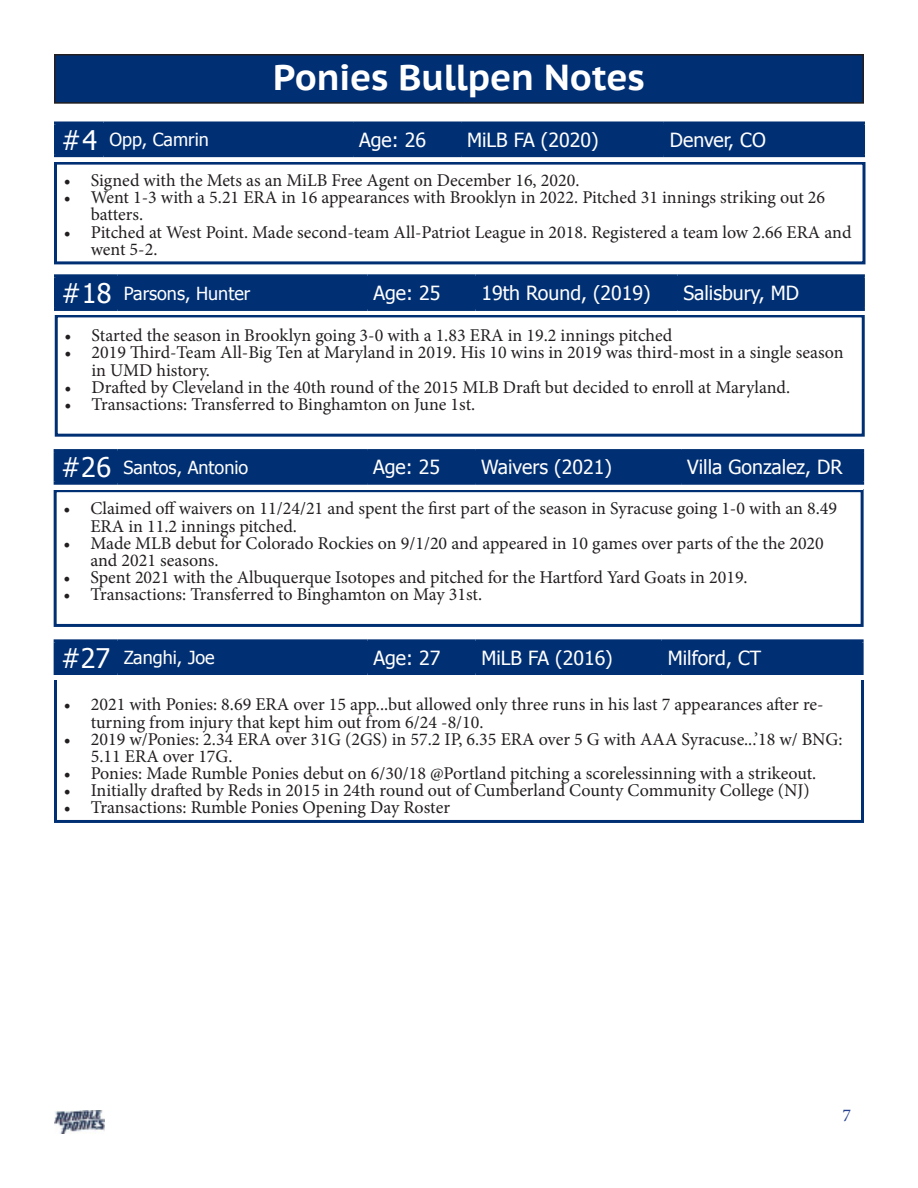
<style>
.page{position:relative;width:918px;height:1188px;background:#fff}
.page>*{position:absolute;margin:0;border:0;box-sizing:border-box;transform-origin:0 0}
.t1{font:700 36px "PT Sans Caption";letter-spacing:-.005em;color:#fff}
.t2{font:27px "Tahoma";color:#fff}
.t3{font:19.5px "Tahoma";color:#fff}
.t4{font:18px/17.1px "Minion Pro";color:#231f20}
.t5{font:18px "Tahoma";color:#fff}
.t6{font:18px "Minion Pro";color:#253f8e}
</style>
<div class="page">
<div style="left:55px;top:55px;width:808px;height:48px;background:#002f73"></div>
<div style="left:54px;top:54px;width:810px;height:50px;border:2px solid #231f20"></div>
<div style="left:54px;top:676px;width:810px;height:147px;border:3px solid #002f73"></div>
<div style="left:54px;top:639px;width:810px;height:40px;background:#fff"></div>
<div style="left:57px;top:642px;width:603px;height:30px;background:#002f73"></div>
<div style="left:662px;top:641px;width:200px;height:33px;background:#002f73"></div>
<hr style="left:54px;top:639px;width:64px;height:3px;background:#002f73">
<hr style="left:54px;top:642px;width:3px;height:30px;background:#002f73">
<hr style="left:118px;top:639px;width:249px;height:3px;background:#002f73">
<hr style="left:116px;top:642px;width:3px;height:30px;background:#002f73">
<hr style="left:367px;top:639px;width:108px;height:3px;background:#002f73">
<hr style="left:366px;top:642px;width:3px;height:30px;background:#002f73">
<hr style="left:475px;top:639px;width:187px;height:3px;background:#002f73">
<hr style="left:474px;top:642px;width:3px;height:30px;background:#002f73">
<hr style="left:662px;top:639px;width:202px;height:3px;background:#002f73">
<hr style="left:660px;top:642px;width:3px;height:30px;background:#002f73">
<hr style="left:861px;top:642px;width:3px;height:30px;background:#002f73">
<hr style="left:54px;top:672px;width:64px;height:3px;background:#002f73">
<hr style="left:118px;top:672px;width:249px;height:3px;background:#002f73">
<hr style="left:367px;top:672px;width:108px;height:3px;background:#002f73">
<hr style="left:475px;top:672px;width:187px;height:3px;background:#002f73">
<hr style="left:662px;top:672px;width:202px;height:3px;background:#002f73">
<img style="left:54px;top:1110px;width:51px;height:24px">
<div style="left:54px;top:489px;width:810px;height:138px;border:3px solid #002f73"></div>
<div style="left:57px;top:452px;width:623px;height:30px;background:#002f73"></div>
<div style="left:681px;top:451px;width:182px;height:32px;background:#002f73"></div>
<hr style="left:54px;top:449px;width:63px;height:3px;background:#002f73">
<hr style="left:54px;top:452px;width:3px;height:30px;background:#002f73">
<hr style="left:117px;top:449px;width:250px;height:3px;background:#002f73">
<hr style="left:116px;top:452px;width:3px;height:30px;background:#002f73">
<hr style="left:367px;top:449px;width:108px;height:3px;background:#002f73">
<hr style="left:366px;top:452px;width:3px;height:30px;background:#002f73">
<hr style="left:475px;top:449px;width:206px;height:3px;background:#002f73">
<hr style="left:474px;top:452px;width:3px;height:30px;background:#002f73">
<hr style="left:681px;top:449px;width:183px;height:3px;background:#002f73">
<hr style="left:680px;top:452px;width:3px;height:30px;background:#002f73">
<hr style="left:861px;top:452px;width:3px;height:30px;background:#002f73">
<hr style="left:54px;top:482px;width:63px;height:3px;background:#002f73">
<hr style="left:117px;top:482px;width:250px;height:3px;background:#002f73">
<hr style="left:367px;top:482px;width:108px;height:3px;background:#002f73">
<hr style="left:475px;top:482px;width:206px;height:3px;background:#002f73">
<hr style="left:681px;top:482px;width:183px;height:3px;background:#002f73">
<div style="left:55px;top:314px;width:810px;height:123px;border:3px solid #002f73"></div>
<div style="left:57px;top:277px;width:619px;height:31px;background:#002f73"></div>
<div style="left:677px;top:276px;width:186px;height:33px;background:#002f73"></div>
<hr style="left:54px;top:274px;width:64px;height:3px;background:#002f73">
<hr style="left:54px;top:277px;width:3px;height:31px;background:#002f73">
<hr style="left:118px;top:274px;width:249px;height:3px;background:#002f73">
<hr style="left:116px;top:277px;width:3px;height:31px;background:#002f73">
<hr style="left:367px;top:274px;width:108px;height:3px;background:#002f73">
<hr style="left:366px;top:277px;width:3px;height:31px;background:#002f73">
<hr style="left:475px;top:274px;width:202px;height:3px;background:#002f73">
<hr style="left:474px;top:277px;width:3px;height:31px;background:#002f73">
<hr style="left:677px;top:274px;width:188px;height:3px;background:#002f73">
<hr style="left:676px;top:277px;width:3px;height:31px;background:#002f73">
<hr style="left:862px;top:277px;width:3px;height:31px;background:#002f73">
<hr style="left:54px;top:308px;width:64px;height:3px;background:#002f73">
<hr style="left:118px;top:308px;width:249px;height:3px;background:#002f73">
<hr style="left:367px;top:308px;width:108px;height:3px;background:#002f73">
<hr style="left:475px;top:308px;width:202px;height:3px;background:#002f73">
<hr style="left:677px;top:308px;width:188px;height:3px;background:#002f73">
<div style="left:54px;top:162px;width:812px;height:102px;border:3px solid #002f73"></div>
<div style="left:54px;top:122px;width:812px;height:40px;background:linear-gradient(to right,#fff,#fff)"></div>
<div style="left:57px;top:125px;width:605px;height:29px;background:#002f73"></div>
<div style="left:664px;top:123px;width:200px;height:33px;background:#002f73"></div>
<hr style="left:54px;top:122px;width:49px;height:3px;background:#002f73">
<hr style="left:54px;top:124px;width:3px;height:30px;background:#002f73">
<hr style="left:103px;top:122px;width:250px;height:3px;background:#002f73">
<hr style="left:102px;top:124px;width:3px;height:30px;background:#002f73">
<hr style="left:353px;top:122px;width:108px;height:3px;background:#002f73">
<hr style="left:352px;top:124px;width:3px;height:30px;background:#002f73">
<hr style="left:461px;top:122px;width:203px;height:3px;background:#002f73">
<hr style="left:460px;top:124px;width:3px;height:30px;background:#002f73">
<hr style="left:664px;top:122px;width:201px;height:3px;background:#002f73">
<hr style="left:662px;top:124px;width:3px;height:30px;background:#002f73">
<hr style="left:862px;top:124px;width:3px;height:30px;background:#002f73">
<hr style="left:54px;top:154px;width:49px;height:3px;background:#002f73">
<hr style="left:103px;top:154px;width:250px;height:3px;background:#002f73">
<hr style="left:353px;top:154px;width:108px;height:3px;background:#002f73">
<hr style="left:461px;top:154px;width:203px;height:3px;background:#002f73">
<hr style="left:664px;top:154px;width:201px;height:3px;background:#002f73">
<p class="t1" style="left:273px;top:53px;width:373px">Ponies Bullpen Notes</p>
<p class="t2" style="left:62px;top:122px;width:37px">#4</p>
<p class="t5" style="left:109px;top:128px;width:101px">Opp, Camrin</p>
<p class="t3" style="left:359px;top:127px;width:69px">Age: 26</p>
<p class="t3" style="left:467px;top:127px;width:133px">MiLB FA (2020)</p>
<p class="t3" style="left:670px;top:127px;width:97px">Denver, CO</p>
<p class="t4" style="left:64px;top:172px;width:517px">• Signed with the Mets as an MiLB Free Agent on December 16, 2020.</p>
<p class="t4" style="left:91px;top:189px;width:736px;text-indent:-27px">• Went 1-3 with a 5.21 ERA in 16 appearances with Brooklyn in 2022. Pitched 31 innings striking out 26 batters.</p>
<p class="t4" style="left:91px;top:223px;width:762px;text-indent:-27px">• Pitched at West Point. Made second-team All-Patriot League in 2018. Registered a team low 2.66 ERA and went 5-2.</p>
<p class="t2" style="left:62px;top:275px;width:52px">#18</p>
<p class="t5" style="left:124px;top:281px;width:128px">Parsons, Hunter</p>
<p class="t3" style="left:373px;top:280px;width:69px">Age: 25</p>
<p class="t3" style="left:481px;top:280px;width:171px">19th Round, (2019)</p>
<p class="t3" style="left:683px;top:280px;width:117px">Salisbury, MD</p>
<p class="t4" style="left:64px;top:327px;width:609px">• Started the season in Brooklyn going 3-0 with a 1.83 ERA in 19.2 innings pitched</p>
<p class="t4" style="left:92px;top:344px;width:754px;text-indent:-27px">• 2019 Third-Team All-Big Ten at Maryland in 2019. His 10 wins in 2019 was third-most in a single season in UMD history.</p>
<p class="t4" style="left:64px;top:378px;width:727px">• Drafted by Cleveland in the 40th round of the 2015 MLB Draft but decided to enroll at Maryland.</p>
<p class="t4" style="left:64px;top:396px;width:412px">• Transactions: Transferred to Binghamton on June 1st.</p>
<p class="t2" style="left:61px;top:449px;width:52px">#26</p>
<p class="t5" style="left:123px;top:455px;width:126px">Santos, Antonio</p>
<p class="t3" style="left:373px;top:454px;width:69px">Age: 25</p>
<p class="t3" style="left:481px;top:454px;width:132px">Waivers (2021)</p>
<p class="t3" style="left:687px;top:454px;width:157px">Villa Gonzalez, DR</p>
<p class="t4" style="left:90px;top:500px;width:748px;text-indent:-27px">• Claimed off waivers on 11/24/21 and spent the first part of the season in Syracuse going 1-0 with an 8.49<br>ERA in 11.2 innings pitched.</p>
<p class="t4" style="left:90px;top:534px;width:735px;text-indent:-27px">• Made MLB debut for Colorado Rockies on 9/1/20 and appeared in 10 games over parts of the the 2020 and 2021 seasons.</p>
<p class="t4" style="left:63px;top:569px;width:686px">• Spent 2021 with the Albuquerque Isotopes and pitched for the Hartford Yard Goats in 2019.</p>
<p class="t4" style="left:63px;top:586px;width:420px">• Transactions: Transferred to Binghamton on May 31st.</p>
<p class="t2" style="left:61px;top:640px;width:51px">#27</p>
<p class="t5" style="left:124px;top:645px;width:93px">Zanghi, Joe</p>
<p class="t3" style="left:373px;top:644px;width:69px">Age: 27</p>
<p class="t3" style="left:481px;top:644px;width:133px">MiLB FA (2016)</p>
<p class="t3" style="left:668px;top:644px;width:95px">Milford, CT</p>
<p class="t4" style="left:91px;top:696px;width:734px;text-indent:-27px">• 2021 with Ponies: 8.69 ERA over 15 app...but allowed only three runs in his last 7 appearances after re&shy;turning from injury that kept him out from 6/24 -8/10.</p>
<p class="t4" style="left:91px;top:730px;width:753px;text-indent:-27px">• 2019 w/Ponies: 2.34 ERA over 31G (2GS) in 57.2 IP, 6.35 ERA over 5 G with AAA Syracuse...’18 w/ BNG:<br>5.11 ERA over 17G.</p>
<p class="t4" style="left:64px;top:765px;width:754px">• Ponies: Made Rumble Ponies debut on 6/30/18 @Portland pitching a scorelessinning with a strikeout.</p>
<p class="t4" style="left:64px;top:782px;width:747px">• Initially drafted by Reds in 2015 in 24th round out of Cumberland County Community College (NJ)</p>
<p class="t4" style="left:64px;top:799px;width:388px">• Transactions: Rumble Ponies Opening Day Roster</p>
<p class="t6" style="left:842px;top:1103px;width:10px">7</p>
</div>
